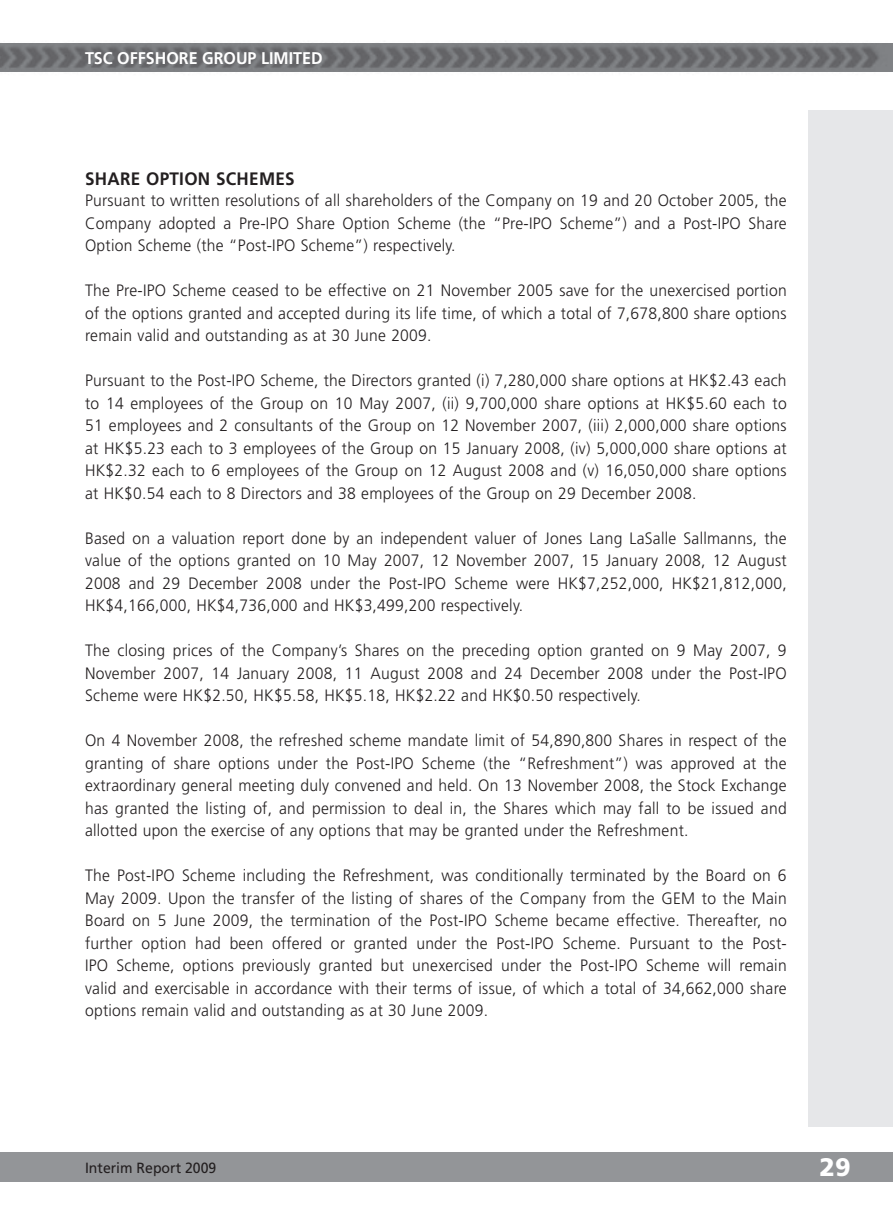
<style>
.page{position:relative;width:893px;height:1212px;background:#fff}
.page>*{position:absolute;margin:0;border:0;box-sizing:border-box;transform-origin:0 0}
.t1{font:900 25.35px "Frutiger LT Std";color:#fff}
.t2{font:700 18px "Frutiger LT Std";letter-spacing:.015em;color:#231f20;scale:.95 1}
.t3{font:700 16.95px "Frutiger LT Std";color:#fff;scale:.95 1}
.t4{font:300 16.5px/22.5px "Frutiger LT Std";letter-spacing:.015em;color:#231f20;text-align:justify;scale:.95 1}
.t5{font:14.85px "Frutiger LT Std";color:#231f20;scale:.95 1}
</style>
<div class="page">
<div style="left:0;top:1152px;width:893px;height:30px;background:#939598"></div>
<img style="left:0;top:44px;width:893px;height:27px">
<div style="left:808px;top:111px;width:85px;height:1016px;background:#e6e7e9"></div>
<p class="t3" style="left:85px;top:52px;width:252px">TSC OFFSHORE GROUP LIMITED</p>
<p class="t2" style="left:85px;top:172px;width:222px">SHARE OPTION SCHEMES</p>
<p class="t4" style="left:85px;top:191px;width:740px">Pursuant to written resolutions of all shareholders of the Company on 19 and 20 October 2005, the Company adopted a Pre-IPO Share Option Scheme (the “Pre-IPO Scheme”) and a Post-IPO Share Option Scheme (the “Post-IPO Scheme”) respectively.</p>
<p class="t4" style="left:85px;top:281px;width:740px">The Pre-IPO Scheme ceased to be effective on 21 November 2005 save for the unexercised portion of the options granted and accepted during its life time, of which a total of 7,678,800 share options remain valid and outstanding as at 30 June 2009.</p>
<p class="t4" style="left:85px;top:371px;width:740px">Pursuant to the Post-IPO Scheme, the Directors granted (i) 7,280,000 share options at HK$2.43 each to 14 employees of the Group on 10 May 2007, (ii) 9,700,000 share options at HK$5.60 each to 51 employees and 2 consultants of the Group on 12 November 2007, (iii) 2,000,000 share options at HK$5.23 each to 3 employees of the Group on 15 January 2008, (iv) 5,000,000 share options at HK$2.32 each to 6 employees of the Group on 12 August 2008 and (v) 16,050,000 share options at HK$0.54 each to 8 Directors and 38 employees of the Group on 29 December 2008.</p>
<p class="t4" style="left:85px;top:528px;width:740px">Based on a valuation report done by an independent valuer of Jones Lang LaSalle Sallmanns, the value of the options granted on 10 May 2007, 12 November 2007, 15 January 2008, 12 August 2008 and 29 December 2008 under the Post-IPO Scheme were HK$7,252,000, HK$21,812,000, HK$4,166,000, HK$4,736,000 and HK$3,499,200 respectively.</p>
<p class="t4" style="left:85px;top:641px;width:740px">The closing prices of the Company’s Shares on the preceding option granted on 9 May 2007, 9<br>November 2007, 14 January 2008, 11 August 2008 and 24 December 2008 under the Post-IPO Scheme were HK$2.50, HK$5.58, HK$5.18, HK$2.22 and HK$0.50 respectively.</p>
<p class="t4" style="left:85px;top:731px;width:740px">On 4 November 2008, the refreshed scheme mandate limit of 54,890,800 Shares in respect of the granting of share options under the Post-IPO Scheme (the “Refreshment”) was approved at the extraordinary general meeting duly convened and held. On 13 November 2008, the Stock Exchange has granted the listing of, and permission to deal in, the Shares which may fall to be issued and allotted upon the exercise of any options that may be granted under the Refreshment.</p>
<p class="t4" style="left:85px;top:866px;width:740px">The Post-IPO Scheme including the Refreshment, was conditionally terminated by the Board on 6<br>May 2009. Upon the transfer of the listing of shares of the Company from the GEM to the Main Board on 5 June 2009, the termination of the Post-IPO Scheme became effective. Thereafter, no further option had been offered or granted under the Post-IPO Scheme. Pursuant to the Post-IPO Scheme, options previously granted but unexercised under the Post-IPO Scheme will remain valid and exercisable in accordance with their terms of issue, of which a total of 34,662,000 share options remain valid and outstanding as at 30 June 2009.</p>
<p class="t5" style="left:85px;top:1162px;width:140px">Interim Report 2009</p>
<h1 class="t1" style="left:819px;top:1158px;width:33px">29</h1>
</div>
